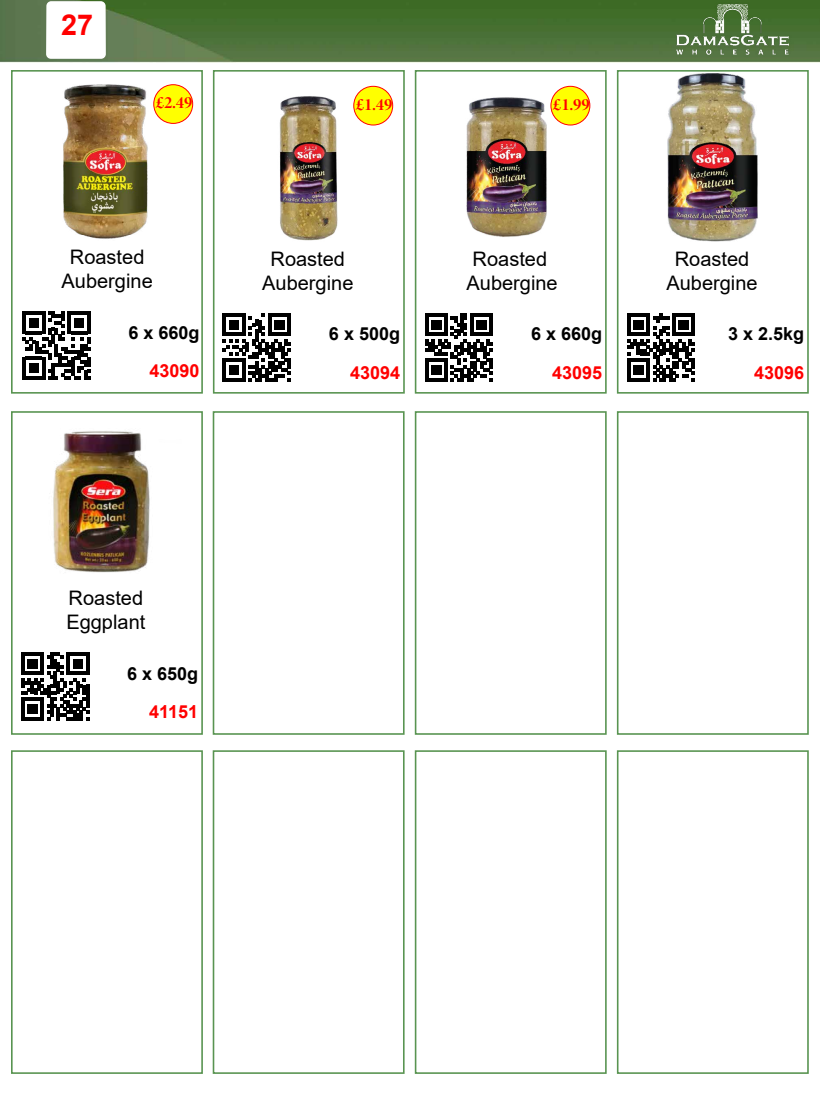
<style>
.page{position:relative;width:820px;height:1093px;background:#fff}
.page>*{position:absolute;margin:0;border:0;box-sizing:border-box;transform-origin:0 0}
.t1{font:700 28.8px "Arial";color:#f00}
.t2{font:20px/24px "Arial";color:#000;text-align:center}
.t3{font:700 18px "Arial";color:#000}
.t4{font:700 18px "Arial";color:#f00}
.t5{font:17.2px "Minion Variable Concept";color:#f00}
</style>
<div class="page">
<img style="left:0;top:0;width:819px;height:62px">
<div style="left:11px;top:70px;width:192px;height:324px;border:2px solid #599451"></div>
<div style="left:213px;top:70px;width:191px;height:324px;border:2px solid #599451"></div>
<div style="left:414px;top:70px;width:192px;height:324px;border:2px solid #599451"></div>
<div style="left:616px;top:70px;width:192px;height:324px;border:2px solid #599451"></div>
<div style="left:616px;top:411px;width:192px;height:324px;border:2px solid #599451"></div>
<div style="left:414px;top:411px;width:192px;height:324px;border:2px solid #599451"></div>
<div style="left:212px;top:411px;width:192px;height:324px;border:2px solid #599451"></div>
<div style="left:11px;top:411px;width:192px;height:324px;border:2px solid #599451"></div>
<div style="left:11px;top:750px;width:192px;height:324px;border:2px solid #599451"></div>
<div style="left:212px;top:750px;width:192px;height:324px;border:2px solid #599451"></div>
<div style="left:414px;top:750px;width:192px;height:324px;border:2px solid #599451"></div>
<div style="left:616px;top:750px;width:192px;height:324px;border:2px solid #599451"></div>
<img style="left:656px;top:0;width:152px;height:58px">
<svg style="left:46px;top:1px;width:60px;height:58px"></svg>
<svg style="left:21px;top:652px;width:68px;height:68px"></svg>
<img style="left:14px;top:413px;width:177px;height:160px">
<svg style="left:627px;top:313px;width:67px;height:68px"></svg>
<svg style="left:425px;top:313px;width:67px;height:68px"></svg>
<svg style="left:223px;top:313px;width:68px;height:68px"></svg>
<img style="left:667px;top:73px;width:91px;height:168px">
<img style="left:466px;top:85px;width:125px;height:152px">
<img style="left:215px;top:73px;width:179px;height:168px">
<svg style="left:22px;top:312px;width:68px;height:67px"></svg>
<img style="left:15px;top:72px;width:184px;height:167px">
<div style="left:154px;top:85px;width:39px;height:38px;background:#ff0;border-radius:50%"></div>
<div style="left:153px;top:84px;width:40px;height:40px;border:1px solid #f00;border-radius:50%"></div>
<div style="left:353px;top:86px;width:39px;height:39px;background:#ff0;border-radius:50%"></div>
<div style="left:353px;top:86px;width:40px;height:39px;border:1px solid #f00;border-radius:50%"></div>
<div style="left:550px;top:86px;width:39px;height:39px;background:#ff0;border-radius:50%"></div>
<div style="left:550px;top:86px;width:39px;height:39px;border:1px solid #f00;border-radius:50%"></div>
<h1 class="t1" style="left:61px;top:5px;width:34px">27</h1>
<p class="t5" style="left:156px;top:91px;width:38px">£2.49</p>
<p class="t5" style="left:355px;top:92px;width:38px">£1.49</p>
<p class="t5" style="left:552px;top:92px;width:38px">£1.99</p>
<p class="t2" style="left:62px;top:245px;width:93px">Roasted<br>Aubergine</p>
<p class="t2" style="left:262px;top:246px;width:93px">Roasted<br>Aubergine</p>
<p class="t2" style="left:466px;top:246px;width:93px">Roasted<br>Aubergine</p>
<p class="t2" style="left:666px;top:246px;width:93px">Roasted<br>Aubergine</p>
<p class="t3" style="left:128px;top:320px;width:73px">6 x 660g</p>
<p class="t4" style="left:149px;top:358px;width:52px">43090</p>
<p class="t2" style="left:66px;top:585px;width:80px;text-align:left">Roasted<br>Eggplant</p>
<p class="t3" style="left:127px;top:660px;width:73px">6 x 650g</p>
<p class="t4" style="left:149px;top:699px;width:51px">41151</p>
<p class="t3" style="left:329px;top:321px;width:73px">6 x 500g</p>
<p class="t3" style="left:531px;top:321px;width:73px">6 x 660g</p>
<p class="t3" style="left:727px;top:321px;width:78px">3 x 2.5kg</p>
<p class="t4" style="left:350px;top:360px;width:52px">43094</p>
<p class="t4" style="left:552px;top:360px;width:52px">43095</p>
<p class="t4" style="left:753px;top:360px;width:52px">43096</p>
</div>
